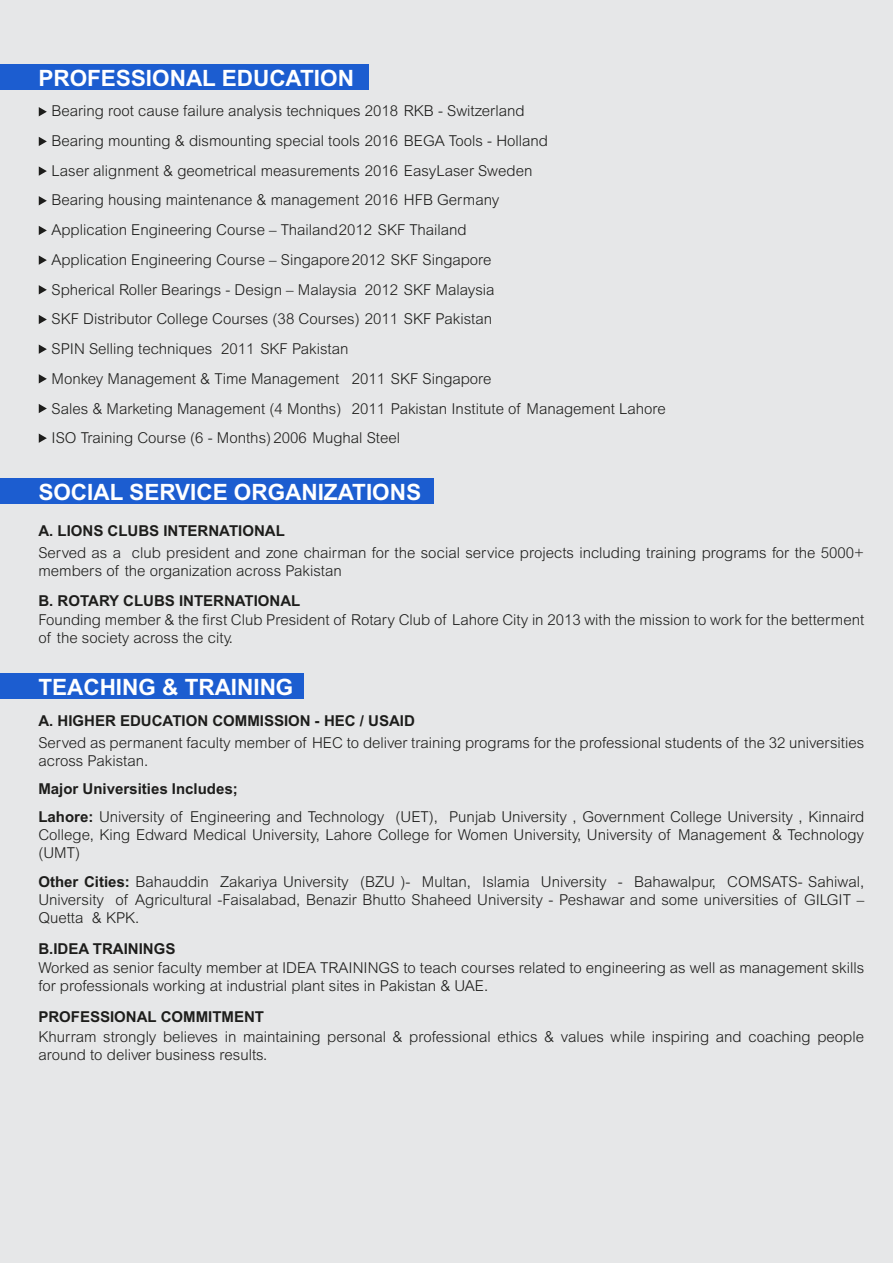
<style>
.page{position:relative;width:893px;height:1263px;background:#e6e7e8}
.page>*{position:absolute;margin:0;border:0;box-sizing:border-box;transform-origin:0 0}
.t1{font:700 22.5px "Arial MT Std";color:#fff}
.t2{font:300 15px/29.7px "Arial MT Std";color:#1d1d1b}
.t3{font:700 15px "Arial MT Std";color:#1d1d1b}
.s1{font-weight:700}
</style>
<div class="page">
<div style="left:0;top:673px;width:304px;height:26px;background:#1c5dd0"></div>
<div style="left:0;top:478px;width:434px;height:26px;background:#1c5dd0"></div>
<div style="left:0;top:64px;width:369px;height:26px;background:#1c5dd0"></div>
<svg style="left:39px;top:107px;width:8px;height:9px"></svg>
<svg style="left:39px;top:137px;width:8px;height:9px"></svg>
<svg style="left:39px;top:166px;width:8px;height:10px"></svg>
<svg style="left:39px;top:196px;width:8px;height:9px"></svg>
<svg style="left:39px;top:226px;width:8px;height:9px"></svg>
<svg style="left:39px;top:285px;width:8px;height:9px"></svg>
<svg style="left:39px;top:255px;width:8px;height:10px"></svg>
<svg style="left:39px;top:315px;width:8px;height:9px"></svg>
<svg style="left:39px;top:344px;width:8px;height:10px"></svg>
<svg style="left:39px;top:374px;width:8px;height:9px"></svg>
<svg style="left:39px;top:404px;width:8px;height:9px"></svg>
<svg style="left:39px;top:433px;width:8px;height:10px"></svg>
<h1 class="t1" style="left:38px;top:65px;width:317px">PROFESSIONAL EDUCATION</h1>
<p class="t2" style="left:52px;top:96px;width:616px">Bearing root cause failure analysis techniques 2018 RKB - Switzerland<br>Bearing mounting &amp; dismounting special tools 2016 BEGA Tools - Holland<br>Laser alignment &amp; geometrical measurements 2016 EasyLaser Sweden<br>Bearing housing maintenance &amp; management 2016 HFB Germany<br>Application Engineering Course – Thailand 2012 SKF Thailand<br>Application Engineering Course – Singapore 2012 SKF Singapore<br>Spherical Roller Bearings - Design – Malaysia 2012 SKF Malaysia<br>SKF Distributor College Courses (38 Courses) 2011 SKF Pakistan<br>SPIN Selling techniques 2011 SKF Pakistan<br>Monkey Management &amp; Time Management 2011 SKF Singapore<br>Sales &amp; Marketing Management (4 Months) 2011 Pakistan Institute of Management Lahore ISO Training Course (6 - Months) 2006 Mughal Steel</p>
<h1 class="t1" style="left:38px;top:479px;width:384px">SOCIAL SERVICE ORGANIZATIONS</h1>
<p class="t3" style="left:38px;top:522px;width:248px">A. LIONS CLUBS INTERNATIONAL</p>
<p class="t2" style="left:38px;top:544px;width:827px;line-height:18px">Served as a club president and zone chairman for the social service projects including training programs for the 5000+ members of the organization across Pakistan</p>
<p class="t3" style="left:38px;top:592px;width:263px">B. ROTARY CLUBS INTERNATIONAL</p>
<p class="t2" style="left:38px;top:611px;width:827px;line-height:18px">Founding member &amp; the first Club President of Rotary Club of Lahore City in 2013 with the mission to work for the betterment of the society across the city.</p>
<h1 class="t1" style="left:38px;top:674px;width:256px">TEACHING &amp; TRAINING</h1>
<p class="t3" style="left:38px;top:712px;width:378px">A. HIGHER EDUCATION COMMISSION - HEC / USAID</p>
<p class="t2" style="left:38px;top:734px;width:827px;line-height:18px">Served as permanent faculty member of HEC to deliver training programs for the professional students of the 32 universities across Pakistan.</p>
<p class="t2" style="left:38px;top:775px;width:827px;line-height:28.2px"><span class="s1">Major Universities Includes;<br>Lahore:</span> University of Engineering and Technology (UET), Punjab University , Government College University , Kinnaird</p>
<p class="t2" style="left:38px;top:826px;width:827px;line-height:18px">College, King Edward Medical University, Lahore College for Women University, University of Management &amp; Technology (UMT)</p>
<p class="t2" style="left:38px;top:872px;width:827px;line-height:18px;text-align:justify"><span class="s1">Other Cities:</span> Bahauddin Zakariya University (BZU )- Multan, Islamia University - Bahawalpur, COMSATS- Sahiwal, University of Agricultural -Faisalabad, Benazir Bhutto Shaheed University - Peshawar and some universities of GILGIT – Quetta &amp; KPK.</p>
<p class="t3" style="left:38px;top:940px;width:138px">B.IDEA TRAININGS</p>
<p class="t2" style="left:38px;top:959px;width:827px;line-height:18px">Worked as senior faculty member at IDEA TRAININGS to teach courses related to engineering as well as management skills for professionals working at industrial plant sites in Pakistan &amp; UAE.</p>
<p class="t3" style="left:38px;top:1008px;width:227px">PROFESSIONAL COMMITMENT</p>
<p class="t2" style="left:38px;top:1027px;width:827px;line-height:18px">Khurram strongly believes in maintaining personal &amp; professional ethics &amp; values while inspiring and coaching people around to deliver business results.</p>
</div>
